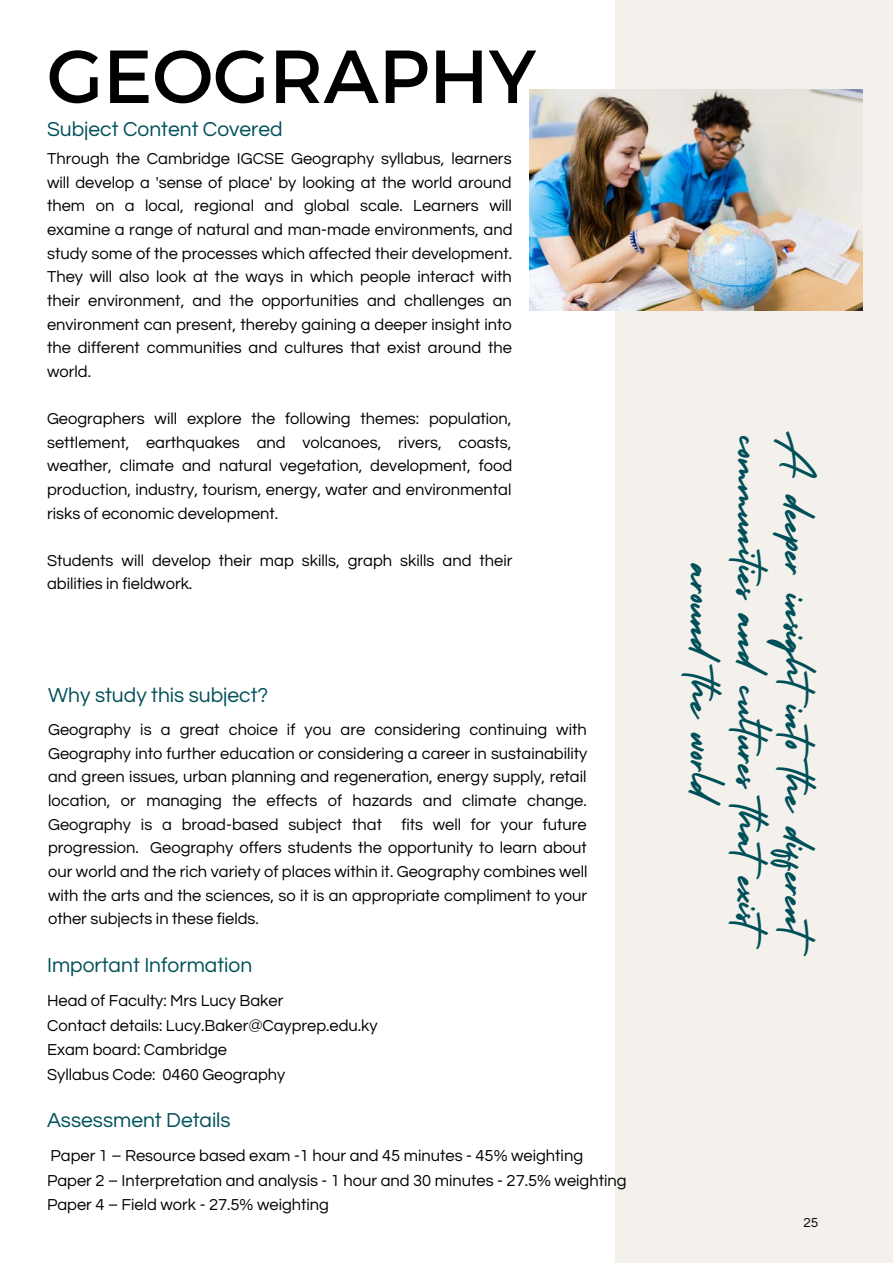
<style>
.page{position:relative;width:893px;height:1264px;background:#fff}
.page>*{position:absolute;margin:0;border:0;box-sizing:border-box;transform-origin:0 0}
.t1{font:75px "Montserrat";color:#000}
.t2{font:48px/94.3px "Holiday";color:#005059;text-align:center}
.t3{font:21px "Questrial";color:#005059}
.t4{font:16.5px/23.5px "Questrial";color:#000;text-align:justify}
.t5{font:13.5px "Questrial";color:#000}
</style>
<div class="page">
<div style="left:615px;top:0;width:277px;height:1262px;background:#f4f0ec"></div>
<img style="left:529px;top:89px;width:333px;height:222px">
<h1 class="t1" style="left:47px;top:28px;width:491px">GEOGRAPHY</h1>
<p class="t3" style="left:47px;top:119px;width:237px">Subject Content Covered</p>
<p class="t4" style="left:47px;top:147px;width:467px">Through the Cambridge IGCSE Geography syllabus, learners will develop a 'sense of place' by looking at the world around them on a local, regional and global scale. Learners will examine a range of natural and man-made environments, and study some of the processes which affected their development.<br>They will also look at the ways in which people interact with their environment, and the opportunities and challenges an environment can present, thereby gaining a deeper insight into the different communities and cultures that exist around the world.</p>
<p class="t4" style="left:47px;top:407px;width:466px">Geographers will explore the following themes: population, settlement, earthquakes and volcanoes, rivers, coasts, weather, climate and natural vegetation, development, food production, industry, tourism, energy, water and environmental risks of economic development.</p>
<p class="t4" style="left:47px;top:549px;width:467px">Students will develop their map skills, graph skills and their abilities in fieldwork.</p>
<p class="t3" style="left:48px;top:685px;width:222px">Why study this subject?</p>
<p class="t4" style="left:48px;top:718px;width:541px">Geography is a great choice if you are considering continuing with Geography into further education or considering a career in sustainability and green issues, urban planning and regeneration, energy supply, retail location, or managing the effects of hazards and climate change.<br>Geography is a broad-based subject that fits well for your future progression. Geography offers students the opportunity to learn about our world and the rich variety of places within it. Geography combines well with the arts and the sciences, so it is an appropriate compliment to your other subjects in these fields.</p>
<p class="t3" style="left:47px;top:955px;width:207px">Important Information</p>
<p class="t4" style="left:47px;top:988px;width:332px;line-height:24.8px;text-align:left">Head of Faculty: Mrs Lucy Baker<br>Contact details: Lucy.Baker@Cayprep.edu.ky<br>Exam board: Cambridge<br>Syllabus Code: 0460 Geography</p>
<p class="t3" style="left:47px;top:1109px;width:185px">Assessment Details</p>
<p class="t4" style="left:47px;top:1143px;width:581px;line-height:24.8px;text-align:left">Paper 1 – Resource based exam -1 hour and 45 minutes - 45% weighting<br>Paper 2 – Interpretation and analysis - 1 hour and 30 minutes - 27.5% weighting<br>Paper 4 – Field work - 27.5% weighting</p>
<h2 class="t2" style="left:848px;top:430px;width:539px;rotate:90deg">A deeper insightinto the different around the world</h2>
<h2 class="t2" style="left:801px;top:437px;width:524px;rotate:90deg">communities and cultures thatexist</h2>
<p class="t5" style="left:803px;top:1215px;width:16px">25</p>
</div>
